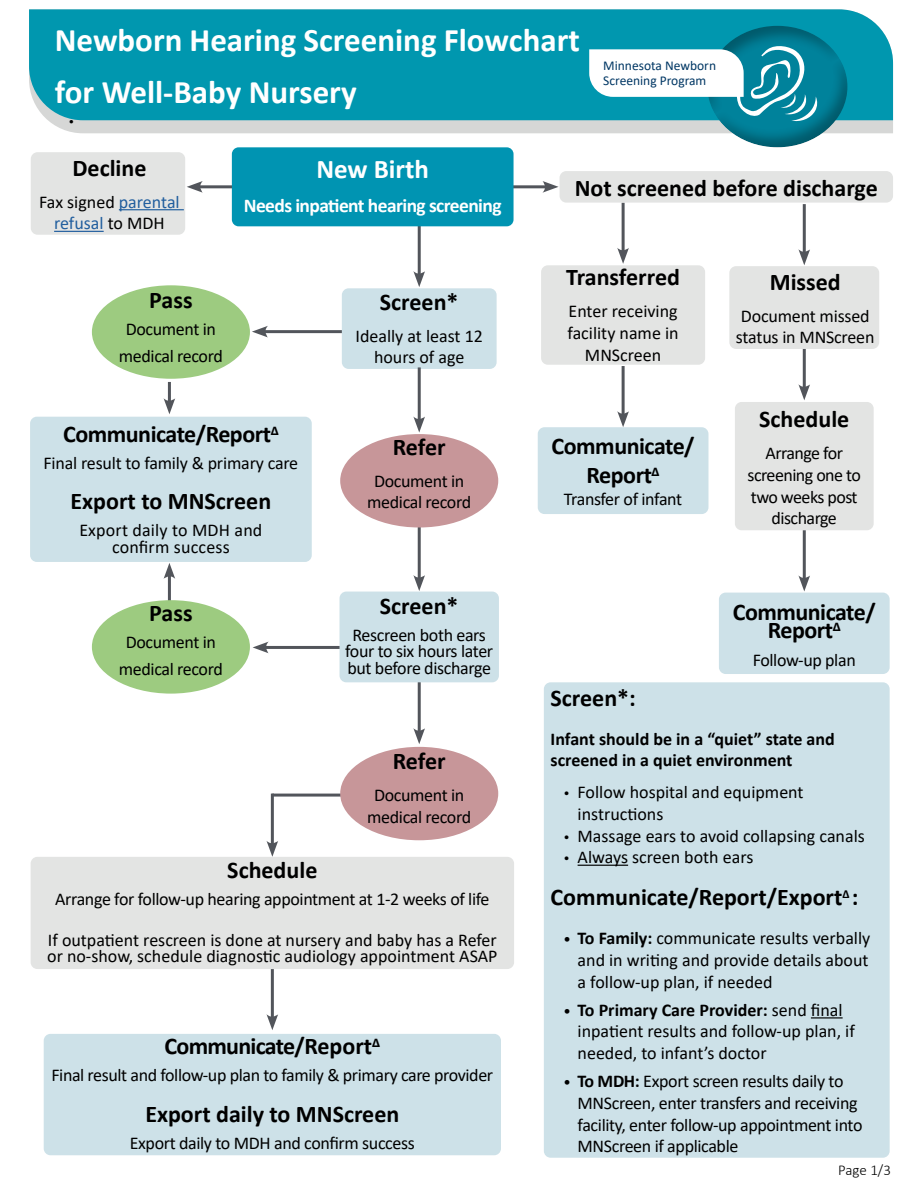
<style>
.page{position:relative;width:918px;height:1188px;background:#fff}
.page>*{position:absolute;margin:0;border:0;box-sizing:border-box;transform-origin:0 0}
.t1{font:700 33px/51.6px "Calibri";color:#fff}
.t2{font:700 27px "Calibri";color:#fff}
.t3{font:700 24px "Calibri";color:#000}
.t4{font:700 24px/18px "Calibri";letter-spacing:-.02em;color:#000;text-align:center}
.t5{font:700 24px "Calibri";letter-spacing:-.03em;color:#000}
.t6{font:700 19.5px "Calibri";letter-spacing:-.03em;color:#fff}
.t7{font:18px/21.6px "Calibri";letter-spacing:-.02em;color:#000;text-align:center}
.t8{font:18px/21.6px "Calibri";color:#000}
.t9{font:700 18px/21.6px "Calibri";color:#000}
.t10{font:18px/16.5px "Calibri";letter-spacing:.01em;color:#000;text-align:center}
.t11{font:18px/21.6px "Calibri";color:#215e9e;text-align:center}
.t12{font:16.5px "Myriad Pro";color:#000}
.t13{font:300 15px "Calibri";color:#000}
.t14{font:13.5px/15px "Calibri";color:#003764}
.s1{color:#000}
.s2{font-family:"Myriad Pro"}
.s3{font-family:"Myriad Pro";font-weight:700}
.s4{font-weight:700}
</style>
<div class="page">
<hr style="left:803px;top:339px;width:3px;height:51px;background:#52555b">
<svg style="left:798px;top:384px;width:12px;height:16px"></svg>
<hr style="left:418px;top:668px;width:3px;height:66px;background:#52555b">
<svg style="left:413px;top:728px;width:12px;height:16px"></svg>
<hr style="left:418px;top:226px;width:3px;height:51px;background:#52555b">
<svg style="left:413px;top:271px;width:12px;height:16px"></svg>
<hr style="left:462px;top:185px;width:86px;height:3px;background:#52555b">
<svg style="left:542px;top:181px;width:17px;height:12px"></svg>
<hr style="left:272px;top:794px;width:103px;height:3px;background:#52555b">
<hr style="left:271px;top:969px;width:3px;height:51px;background:#52555b">
<svg style="left:267px;top:1014px;width:11px;height:16px"></svg>
<hr style="left:168px;top:382px;width:3px;height:22px;background:#52555b">
<svg style="left:164px;top:398px;width:11px;height:16px"></svg>
<hr style="left:622px;top:203px;width:3px;height:50px;background:#52555b">
<svg style="left:617px;top:248px;width:12px;height:16px"></svg>
<hr style="left:263px;top:646px;width:93px;height:3px;background:#52555b">
<svg style="left:253px;top:642px;width:16px;height:11px"></svg>
<hr style="left:197px;top:185px;width:86px;height:3px;background:#52555b">
<svg style="left:187px;top:181px;width:16px;height:12px"></svg>
<hr style="left:418px;top:514px;width:3px;height:67px;background:#52555b">
<svg style="left:413px;top:575px;width:12px;height:16px"></svg>
<hr style="left:271px;top:794px;width:3px;height:52px;background:#52555b">
<svg style="left:267px;top:841px;width:11px;height:16px"></svg>
<hr style="left:262px;top:330px;width:102px;height:3px;background:#52555b">
<svg style="left:252px;top:326px;width:16px;height:11px"></svg>
<hr style="left:168px;top:573px;width:3px;height:36px;background:#52555b">
<svg style="left:164px;top:563px;width:11px;height:16px"></svg>
<div style="left:340px;top:747px;width:158px;height:93px;background:#c79699;border-radius:50%"></div>
<div style="left:340px;top:434px;width:158px;height:93px;background:#c79699;border-radius:50%"></div>
<div style="left:232px;top:147px;width:282px;height:79px;background:#0094b2;border-radius:7px"></div>
<div style="left:342px;top:288px;width:155px;height:81px;background:#cde1e8;border-radius:7px"></div>
<div style="left:340px;top:592px;width:159px;height:90px;background:#cde1e8;border-radius:7px"></div>
<div style="left:92px;top:285px;width:158px;height:94px;background:#9dcb80;border-radius:50%"></div>
<div style="left:30px;top:417px;width:282px;height:145px;background:#cde1e8;border-radius:7px"></div>
<div style="left:44px;top:1034px;width:457px;height:121px;background:#cde1e8;border-radius:7px"></div>
<div style="left:538px;top:427px;width:170px;height:87px;background:#cde1e8;border-radius:7px"></div>
<div style="left:735px;top:402px;width:139px;height:128px;background:#e3e4e3;border-radius:7px"></div>
<div style="left:541px;top:265px;width:164px;height:100px;background:#e3e4e3;border-radius:7px"></div>
<div style="left:560px;top:171px;width:333px;height:32px;background:#e3e4e3;border-radius:7px"></div>
<div style="left:729px;top:266px;width:150px;height:83px;background:#e3e4e3;border-radius:7px"></div>
<div style="left:31px;top:152px;width:154px;height:83px;background:#e3e4e3;border-radius:7px"></div>
<div style="left:31px;top:857px;width:483px;height:112px;background:#e3e4e3;border-radius:7px"></div>
<div style="left:719px;top:593px;width:171px;height:81px;background:#cde1e8;border-radius:7px"></div>
<div style="left:544px;top:682px;width:346px;height:476px;background:#cde1e8;border-radius:7px"></div>
<div style="left:92px;top:600px;width:158px;height:94px;background:#9dcb80;border-radius:50%"></div>
<hr style="left:622px;top:366px;width:3px;height:51px;background:#52555b">
<svg style="left:617px;top:411px;width:12px;height:16px"></svg>
<hr style="left:803px;top:204px;width:3px;height:51px;background:#52555b">
<svg style="left:798px;top:249px;width:12px;height:16px"></svg>
<hr style="left:803px;top:530px;width:3px;height:51px;background:#52555b">
<svg style="left:798px;top:575px;width:12px;height:16px"></svg>
<hr style="left:418px;top:367px;width:3px;height:55px;background:#52555b">
<svg style="left:413px;top:416px;width:12px;height:17px"></svg>
<svg style="left:48px;top:120px;width:845px;height:13px;background:#d2d6d5"></svg>
<div style="left:29px;top:9px;width:864px;height:111px;background:#0097af"></div>
<div style="left:693px;top:16px;width:167px;height:134px;background:#000;opacity:.31"></div>
<svg style="left:589px;top:44px;width:229px;height:78px"></svg>
<hr style="left:119px;top:209px;width:65px;height:1px;background:#215e9e">
<hr style="left:54px;top:231px;width:50px;height:1px;background:#215e9e">
<hr style="left:578px;top:865px;width:50px;height:1px;background:#000">
<hr style="left:811px;top:1017px;width:32px;height:2px;background:#000">
<h1 class="t1" style="left:55px;top:14px;width:527px">Newborn Hearing Screening Flowchart for Well-Baby Nursery</h1>
<p class="t12" style="left:69px;top:111px;width:6px">•</p>
<p class="t3" style="left:72px;top:151px;width:75px">Decline</p>
<p class="t11" style="left:39px;top:190px;width:142px"><span class="s1">Fax signed</span> parental refusal <span class="s1">to MDH</span></p>
<p class="t14" style="left:603px;top:58px;width:114px">Minnesota Newborn<br>Screening Program</p>
<p class="t2" style="left:316px;top:150px;width:114px">New Birth</p>
<p class="t6" style="left:244px;top:192px;width:259px">Needs inpatient hearing screening</p>
<p class="t3" style="left:575px;top:171px;width:305px">Not screened before discharge</p>
<p class="t3" style="left:149px;top:283px;width:45px">Pass</p>
<p class="t7" style="left:126px;top:318px;width:92px">Document in</p>
<p class="t7" style="left:119px;top:345px;width:105px">medical record</p>
<p class="t4" style="left:63px;top:424px;width:217px">Communicate/Report<sup>∆</sup></p>
<p class="t7" style="left:44px;top:451px;width:256px">Final result to family &amp; primary care</p>
<p class="t3" style="left:71px;top:484px;width:202px">Export to MNScreen</p>
<p class="t10" style="left:79px;top:522px;width:185px">Export daily to MDH and confirm success</p>
<p class="t3" style="left:149px;top:596px;width:45px">Pass</p>
<p class="t7" style="left:126px;top:631px;width:92px">Document in</p>
<p class="t7" style="left:119px;top:658px;width:105px">medical record</p>
<p class="t3" style="left:380px;top:285px;width:80px">Screen*</p>
<p class="t8" style="left:355px;top:325px;width:129px;text-align:center">Ideally at least 12 hours of age</p>
<p class="t3" style="left:393px;top:430px;width:54px">Refer</p>
<p class="t7" style="left:367px;top:470px;width:105px">Document in medical record</p>
<p class="t3" style="left:380px;top:589px;width:80px">Screen*</p>
<p class="t7" style="left:345px;top:626px;width:150px;line-height:16.5px">Rescreen both ears four to six hours later but before discharge</p>
<p class="t3" style="left:393px;top:744px;width:54px">Refer</p>
<p class="t7" style="left:367px;top:784px;width:105px">Document in medical record</p>
<p class="t3" style="left:227px;top:853px;width:92px">Schedule</p>
<p class="t7" style="left:55px;top:888px;width:436px">Arrange for follow-up hearing appointment at 1-2 weeks of life</p>
<p class="t8" style="left:47px;top:931px;width:452px;line-height:16.5px">If outpatient rescreen is done at nursery and baby has a Refer or no-show, schedule diagnostic audiology appointment ASAP</p>
<p class="t5" style="left:165px;top:1029px;width:217px">Communicate/Report<sup>∆</sup></p>
<p class="t7" style="left:51px;top:1064px;width:443px">Final result and follow-up plan to family &amp; primary care provider</p>
<p class="t3" style="left:145px;top:1097px;width:255px">Export daily to MNScreen</p>
<p class="t7" style="left:130px;top:1131px;width:287px">Export daily to MDH and confirm success</p>
<p class="t3" style="left:566px;top:260px;width:115px">Transferred</p>
<p class="t8" style="left:568px;top:300px;width:113px;text-align:center">Enter receiving facility name in<br>MNScreen</p>
<p class="t4" style="left:552px;top:432px;width:144px;line-height:28.8px">Communicate/<br>Report<sup>∆</sup></p>
<p class="t7" style="left:564px;top:488px;width:120px">Transfer of infant</p>
<p class="t3" style="left:770px;top:265px;width:72px">Missed</p>
<p class="t7" style="left:736px;top:305px;width:140px;text-align:left">Document missed status in MNScreen</p>
<p class="t3" style="left:759px;top:402px;width:92px">Schedule</p>
<p class="t7" style="left:748px;top:442px;width:115px">Arrange for screening one to two weeks post discharge</p>
<p class="t4" style="left:733px;top:603px;width:144px">Communicate/<br>Report<sup>∆</sup></p>
<p class="t7" style="left:753px;top:649px;width:105px">Follow-up plan</p>
<p class="t3" style="left:551px;top:681px;width:87px">Screen*:</p>
<p class="t9" style="left:551px;top:728px;width:286px">Infant should be in a “quiet” state and screened in a quiet environment</p>
<p class="t8" style="left:578px;top:781px;width:228px;text-indent:-14px"><span class="s2">•</span> Follow hospital and equipment instructions</p>
<p class="t8" style="left:564px;top:824px;width:302px"><span class="s2">•</span> Massage ears to avoid collapsing canals</p>
<p class="t8" style="left:564px;top:846px;width:191px"><span class="s2">•</span> Always screen both ears</p>
<p class="t3" style="left:551px;top:881px;width:309px">Communicate/Report/Export<sup>∆</sup> :</p>
<p class="t7" style="left:578px;top:927px;width:294px;text-align:justify;text-indent:-14px"><span class="s3">•</span> <span class="s4">To Family:</span> communicate results verbally and in writing and provide details about a follow-up plan, if needed</p>
<p class="t8" style="left:578px;top:999px;width:279px;text-indent:-14px"><span class="s3">•</span> <span class="s4">To Primary Care Provider:</span> send final inpatient results and follow-up plan, if needed, to infant’s doctor</p>
<p class="t7" style="left:578px;top:1070px;width:287px;text-align:left;text-indent:-14px"><span class="s3">•</span> <span class="s4">To MDH:</span> Export screen results daily to MNScreen, enter transfers and receiving facility, enter follow-up appointment into MNScreen if applicable</p>
<p class="t13" style="left:838px;top:1160px;width:54px">Page 1/3</p>
</div>
